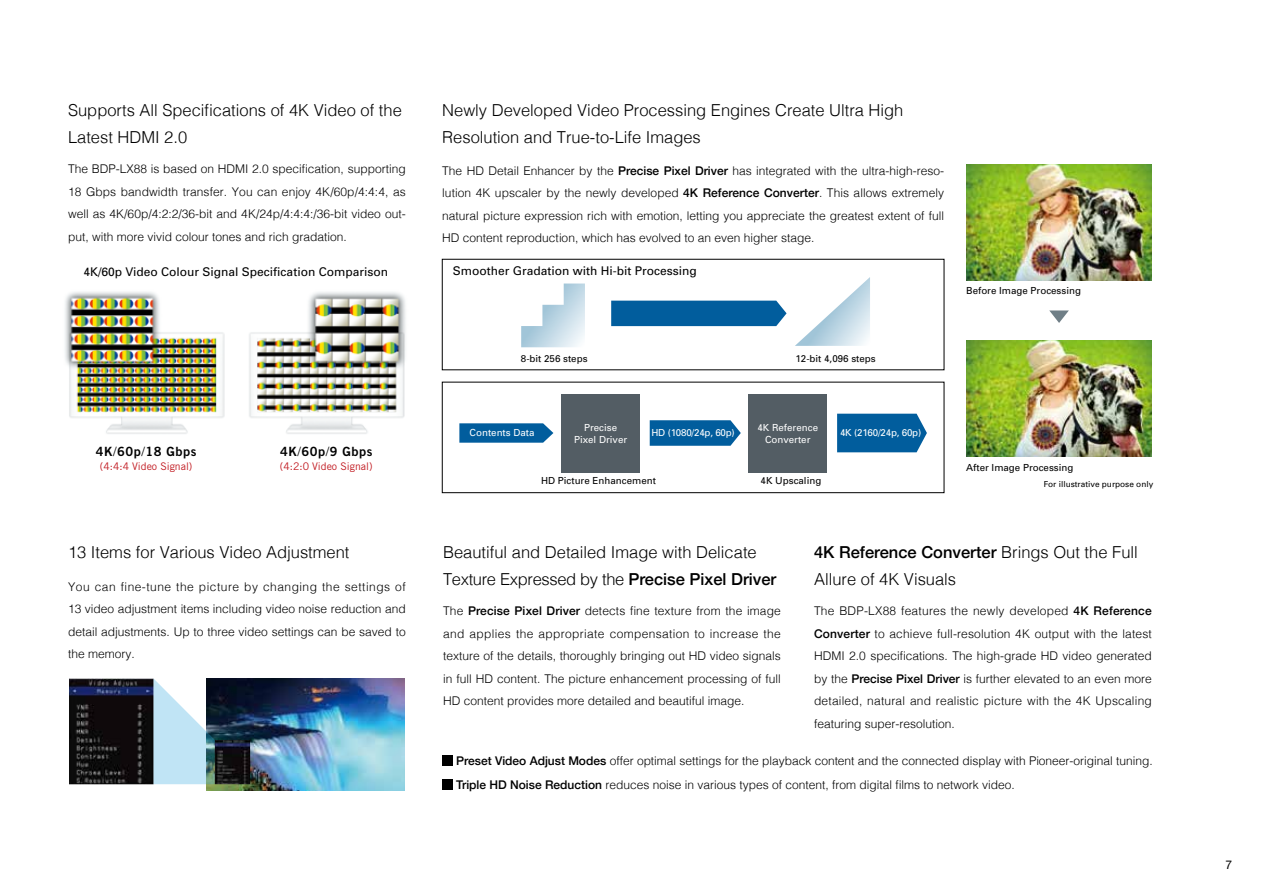
<style>
.page{position:relative;width:1263px;height:893px;background:#fff}
.page>*{position:absolute;margin:0;border:0;box-sizing:border-box;transform-origin:0 0}
.t1{font:300 16.5px/27px "Helvetica";color:#000}
.t2{font:500 16.5px "Helvetica Neue";color:#000}
.t3{font:12.75px "Trade Gothic Bold Two";letter-spacing:.04em;color:#000}
.t4{font:300 12px/22.5px "Helvetica";color:#000;text-align:justify}
.t5{font:12px "Univers";color:#000}
.t6{font:12px "Helvetica Neue";color:#000}
.t7{font:10.5px "Trade Gothic";color:#c11920}
.t8{font:9.75px "Univers";color:#000}
.t9{font:9.75px/12px "Univers";color:#fff;text-align:center}
.t10{font:9.75px "Univers";letter-spacing:-.02em;color:#fff}
.t11{font:8.25px "Univers";color:#000}
.s1{font-family:"Trade Gothic";font-weight:300}
.s2{font-family:"Helvetica Neue";font-weight:500}
.s3{font-family:"Helvetica";font-weight:300}
</style>
<div class="page">
<img style="left:69px;top:678px;width:84px;height:106px">
<img style="left:206px;top:678px;width:199px;height:113px">
<svg style="left:153px;top:678px;width:62px;height:106px"></svg>
<img style="left:215px;top:740px;width:35px;height:44px">
<div style="left:442px;top:755px;width:11px;height:11px;background:#000"></div>
<div style="left:442px;top:779px;width:11px;height:11px;background:#000"></div>
<img style="left:65px;top:292px;width:341px;height:142px">
<div style="left:611px;top:301px;width:175px;height:25px;background:#015d9d"></div>
<svg style="left:795px;top:277px;width:75px;height:69px"></svg>
<svg style="left:521px;top:284px;width:64px;height:63px"></svg>
<div style="left:748px;top:394px;width:79px;height:78px;background:#535d64"></div>
<div style="left:562px;top:394px;width:78px;height:78px;background:#535d64"></div>
<svg style="left:459px;top:423px;width:94px;height:20px;background:#166aa5"></svg>
<svg style="left:650px;top:420px;width:91px;height:26px;background:#1469a4"></svg>
<svg style="left:837px;top:414px;width:90px;height:38px;background:#0f66a2"></svg>
<div style="left:442px;top:382px;width:502px;height:111px;border:1px solid #000"></div>
<svg style="left:1049px;top:310px;width:20px;height:13px"></svg>
<img style="left:966px;top:164px;width:186px;height:117px">
<img style="left:966px;top:340px;width:186px;height:116px">
<h1 class="t1" style="left:68px;top:96px;width:335px">Supports All Specifications of 4K Video of the<br>Latest HDMI 2.0</h1>
<h1 class="t1" style="left:442px;top:96px;width:463px">Newly Developed Video Processing Engines Create Ultra High<br>Resolution and True-to-Life Images</h1>
<p class="t4" style="left:68px;top:157px;width:339px">The BDP-LX88 is based on HDMI 2.0 specification, supporting 18 Gbps bandwidth transfer. You can enjoy 4K/60p/4:4:4, as well as 4K/60p/4:2:2/36-bit and 4K/24p/4:4:4:/36-bit video out&shy;put, with more vivid colour tones and rich gradation.</p>
<p class="t5" style="left:83px;top:264px;width:306px">4K/60p Video Colour Signal Specification Comparison</p>
<p class="t3" style="left:96px;top:443px;width:102px">4K<span class="s1">/</span>60p<span class="s1">/</span>18 Gbps</p>
<p class="t7" style="left:100px;top:460px;width:94px">(4:4:4 Video Signal)</p>
<p class="t3" style="left:280px;top:443px;width:94px">4K<span class="s1">/</span>60p<span class="s1">/</span>9 Gbps</p>
<p class="t7" style="left:280px;top:460px;width:94px">(4:2:0 Video Signal)</p>
<h1 class="t1" style="left:68px;top:538px;width:283px">13 Items for Various Video Adjustment</h1>
<p class="t4" style="left:68px;top:575px;width:339px">You can fine-tune the picture by changing the settings of 13 video adjustment items including video noise reduction and detail adjustments. Up to three video settings can be saved to the memory.</p>
<p class="t4" style="left:442px;top:158px;width:503px">The HD Detail Enhancer by the <span class="s2">Precise Pixel Driver</span> has integrated with the ultra-high-reso&shy;lution 4K upscaler by the newly developed <span class="s2">4K Reference Converter</span>. This allows extremely natural picture expression rich with emotion, letting you appreciate the greatest extent of full HD content reproduction, which has evolved to an even higher stage.</p>
<p class="t5" style="left:453px;top:263px;width:246px">Smoother Gradation with Hi-bit Processing</p>
<p class="t8" style="left:966px;top:284px;width:116px">Before Image Processing</p>
<p class="t8" style="left:521px;top:353px;width:68px">8-bit 256 steps</p>
<p class="t8" style="left:795px;top:353px;width:82px">12-bit 4,096 steps</p>
<p class="t9" style="left:574px;top:421px;width:55px">Precise<br>Pixel Driver</p>
<p class="t9" style="left:757px;top:421px;width:62px">4K Reference<br>Converter</p>
<p class="t9" style="left:470px;top:426px;width:67px">Contents Data</p>
<p class="t10" style="left:651px;top:426px;width:85px">HD (1080/24p, 60p)</p>
<p class="t10" style="left:840px;top:426px;width:83px">4K (2160/24p, 60p)</p>
<p class="t8" style="left:541px;top:474px;width:116px">HD Picture Enhancement</p>
<p class="t8" style="left:761px;top:474px;width:62px">4K Upscaling</p>
<p class="t8" style="left:966px;top:462px;width:109px">After Image Processing</p>
<p class="t11" style="left:1044px;top:479px;width:111px">For illustrative purpose only</p>
<h1 class="t1" style="left:443px;top:538px;width:335px">Beautiful and Detailed Image with Delicate<br>Texture Expressed by the <span class="s2">Precise Pixel Driver</span></h1>
<h1 class="t2" style="left:814px;top:539px;width:325px">4K Reference Converter <span class="s3">Brings Out the Full</span></h1>
<h1 class="t1" style="left:814px;top:565px;width:144px">Allure of 4K Visuals</h1>
<p class="t4" style="left:443px;top:599px;width:339px">The <span class="s2">Precise Pixel Driver</span> detects fine texture from the image and applies the appropriate compensation to increase the texture of the details, thoroughly bringing out HD video signals in full HD content. The picture enhancement processing of full HD content provides more detailed and beautiful image.</p>
<p class="t4" style="left:814px;top:599px;width:339px">The BDP-LX88 features the newly developed <span class="s2">4K Reference Converter</span> to achieve full-resolution 4K output with the latest HDMI 2.0 specifications. The high-grade HD video generated by the <span class="s2">Precise Pixel Driver</span> is further elevated to an even more detailed, natural and realistic picture with the 4K Upscaling featuring super-resolution.</p>
<p class="t4" style="left:456px;top:748px;width:698px;line-height:24px"><span class="s2">Preset Video Adjust Modes</span> offer optimal settings for the playback content and the connected display with Pioneer-original tuning.<br><span class="s2">Triple HD Noise Reduction</span> reduces noise in various types of content, from digital films to network video.</p>
<p class="t6" style="left:1225px;top:857px;width:8px">7</p>
</div>
